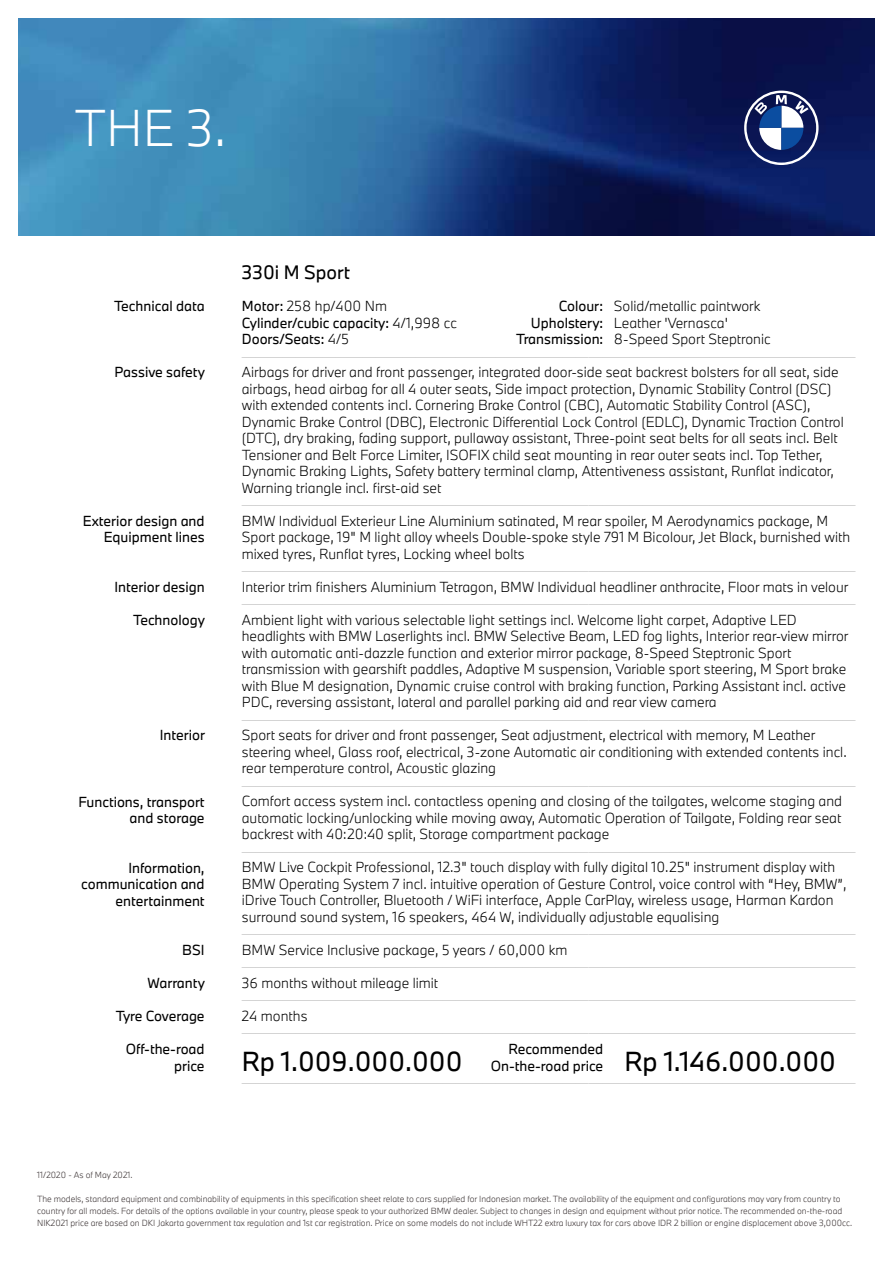
<style>
.page{position:relative;width:893px;height:1263px;background:#fff}
.page>*{position:absolute;margin:0;border:0;box-sizing:border-box;transform-origin:0 0}
.t1{font:300 48px "BMW Type Next";color:#fff}
.t2{font:25.5px "BMW Type Next";color:#000}
.t3{font:18px "BMW Type Next";color:#000}
.t4{font:300 13.5px/16.5px "BMW Type Next";color:#000}
.t5{font:100 13.5px/16.5px "BMW Type Next";color:#b3b3b3}
.t6{font:13.5px/16.5px "BMW Type Next";color:#000;text-align:right}
.t7{font:300 8.25px/12px "BMW Type Next";color:#393132}
.s1{font-weight:400}
.s2{font-weight:300}
.s3{font-weight:400;color:#000}
.s4{font-weight:300;color:#000}
.s5{font-weight:400;font-size:25.5px;color:#000}
</style>
<div class="page">
<img style="left:19px;top:19px;width:855px;height:217px">
<svg style="left:744px;top:91px;width:75px;height:74px"></svg>
<h1 class="t1" style="left:74px;top:96px;width:153px">THE 3.</h1>
<p class="t6" style="left:114px;top:298px;width:92px">Technical data</p>
<p class="t6" style="left:115px;top:364px;width:92px">Passive safety</p>
<p class="t6" style="left:83px;top:512px;width:123px">Exterior design and<br>Equipment lines</p>
<p class="t6" style="left:115px;top:578px;width:92px">Interior design</p>
<p class="t6" style="left:133px;top:611px;width:73px">Technology</p>
<p class="t6" style="left:160px;top:727px;width:47px">Interior</p>
<p class="t6" style="left:78px;top:793px;width:128px">Functions, transport and storage</p>
<p class="t6" style="left:81px;top:859px;width:125px">Information, communication and entertainment</p>
<p class="t6" style="left:182px;top:941px;width:24px">BSI</p>
<p class="t6" style="left:148px;top:974px;width:59px">Warranty</p>
<p class="t6" style="left:116px;top:1007px;width:90px">Tyre Coverage</p>
<p class="t6" style="left:126px;top:1040px;width:80px">Off-the-road price</p>
<h3 class="t3" style="left:242px;top:259px;width:110px">330i M Sport</h3>
<p class="t4" style="left:242px;top:298px;width:147px"><span class="s1">Motor:</span> 258 hp/400 Nm</p>
<p class="t4" style="left:559px;top:298px;width:203px"><span class="s1">Colour:</span> Solid/metallic paintwork</p>
<p class="t6" style="left:242px;top:314px;width:217px">Cylinder/cubic capacity: <span class="s2">4/1,998 cc</span></p>
<p class="t4" style="left:531px;top:314px;width:199px"><span class="s1">Upholstery:</span> Leather 'Vernasca'</p>
<p class="t6" style="left:242px;top:331px;width:109px">Doors/Seats: <span class="s2">4/5</span></p>
<p class="t5" style="left:242px;top:331px;width:615px;text-indent:274px"><span class="s3">Transmission:</span> <span class="s4">8-Speed Sport Steptronic </span>——————————————————————————————————————————————</p>
<p class="t4" style="left:242px;top:364px;width:603px">Airbags for driver and front passenger, integrated door-side seat backrest bolsters for all seat, side airbags, head airbag for all 4 outer seats, Side impact protection, Dynamic Stability Control (DSC) with extended contents incl. Cornering Brake Control (CBC), Automatic Stability Control (ASC), Dynamic Brake Control (DBC), Electronic Differential Lock Control (EDLC), Dynamic Traction Control (DTC), dry braking, fading support, pullaway assistant, Three-point seat belts for all seats incl. Belt Tensioner and Belt Force Limiter, ISOFIX child seat mounting in rear outer seats incl. Top Tether, Dynamic Braking Lights, Safety battery terminal clamp, Attentiveness assistant, Runflat indicator, Warning triangle incl. first-aid set</p>
<p class="t5" style="left:242px;top:496px;width:615px">——————————————————————————————————————————————</p>
<p class="t4" style="left:242px;top:512px;width:610px">BMW Individual Exterieur Line Aluminium satinated, M rear spoiler, M Aerodynamics package, M<br>Sport package, 19" M light alloy wheels Double-spoke style 791 M Bicolour, Jet Black, burnished with mixed tyres, Runflat tyres, Locking wheel bolts</p>
<p class="t5" style="left:242px;top:562px;width:615px">——————————————————————————————————————————————</p>
<p class="t4" style="left:242px;top:578px;width:608px">Interior trim finishers Aluminium Tetragon, BMW Individual headliner anthracite, Floor mats in velour</p>
<p class="t5" style="left:242px;top:595px;width:615px">——————————————————————————————————————————————</p>
<p class="t4" style="left:242px;top:611px;width:608px">Ambient light with various selectable light settings incl. Welcome light carpet, Adaptive LED headlights with BMW Laserlights incl. BMW Selective Beam, LED fog lights, Interior rear-view mirror with automatic anti-dazzle function and exterior mirror package, 8-Speed Steptronic Sport transmission with gearshift paddles, Adaptive M suspension, Variable sport steering, M Sport brake with Blue M designation, Dynamic cruise control with braking function, Parking Assistant incl. active PDC, reversing assistant, lateral and parallel parking aid and rear view camera</p>
<p class="t5" style="left:242px;top:710px;width:615px">——————————————————————————————————————————————</p>
<p class="t4" style="left:242px;top:727px;width:606px">Sport seats for driver and front passenger, Seat adjustment, electrical with memory, M Leather steering wheel, Glass roof, electrical, 3-zone Automatic air conditioning with extended contents incl. rear temperature control, Acoustic glazing</p>
<p class="t5" style="left:242px;top:776px;width:615px">——————————————————————————————————————————————</p>
<p class="t4" style="left:242px;top:793px;width:602px;text-align:justify">Comfort access system incl. contactless opening and closing of the tailgates, welcome staging and automatic locking/unlocking while moving away, Automatic Operation of Tailgate, Folding rear seat backrest with 40:20:40 split, Storage compartment package</p>
<p class="t5" style="left:242px;top:842px;width:615px">——————————————————————————————————————————————</p>
<p class="t4" style="left:242px;top:859px;width:606px">BMW Live Cockpit Professional, 12.3" touch display with fully digital 10.25" instrument display with BMW Operating System 7 incl. intuitive operation of Gesture Control, voice control with “Hey, BMW”, iDrive Touch Controller, Bluetooth / WiFi interface, Apple CarPlay, wireless usage, Harman Kardon surround sound system, 16 speakers, 464 W, individually adjustable equalising</p>
<p class="t5" style="left:242px;top:925px;width:615px">——————————————————————————————————————————————</p>
<p class="t4" style="left:242px;top:941px;width:327px">BMW Service Inclusive package, 5 years / 60,000 km</p>
<p class="t5" style="left:242px;top:958px;width:615px">——————————————————————————————————————————————</p>
<p class="t4" style="left:242px;top:974px;width:198px">36 months without mileage limit</p>
<p class="t5" style="left:242px;top:991px;width:615px">——————————————————————————————————————————————</p>
<p class="t4" style="left:242px;top:1007px;width:67px">24 months</p>
<p class="t5" style="left:242px;top:1024px;width:615px">——————————————————————————————————————————————</p>
<p class="t6" style="left:509px;top:1040px;width:96px">Recommended</p>
<h2 class="t2" style="left:242px;top:1043px;width:222px">Rp 1.009.000.000</h2>
<p class="t5" style="left:242px;top:1057px;width:615px;text-indent:249px"><span class="s3">On-the-road price</span> <span class="s5">Rp 1.146.000.000 </span>——————————————————————————————————————————————</p>
<p class="t7" style="left:37px;top:1168px;width:97px">11/2020 - As of May 2021.</p>
<p class="t7" style="left:37px;top:1192px;width:816px">The models, standard equipment and combinability of equipments in this specification sheet relate to cars supplied for Indonesian market. The availability of the equipment and configurations may vary from country to country for all models. For details of the options available in your country, please speak to your authorized BMW dealer. Subject to changes in design and equipment without prior notice. The recommended on-the-road<br>NIK2021 price are based on DKI Jakarta government tax regulation and 1st car registration. Price on some models do not include WHT22 extra luxury tax for cars above IDR 2 billion or engine displacement above 3,000cc.</p>
</div>
